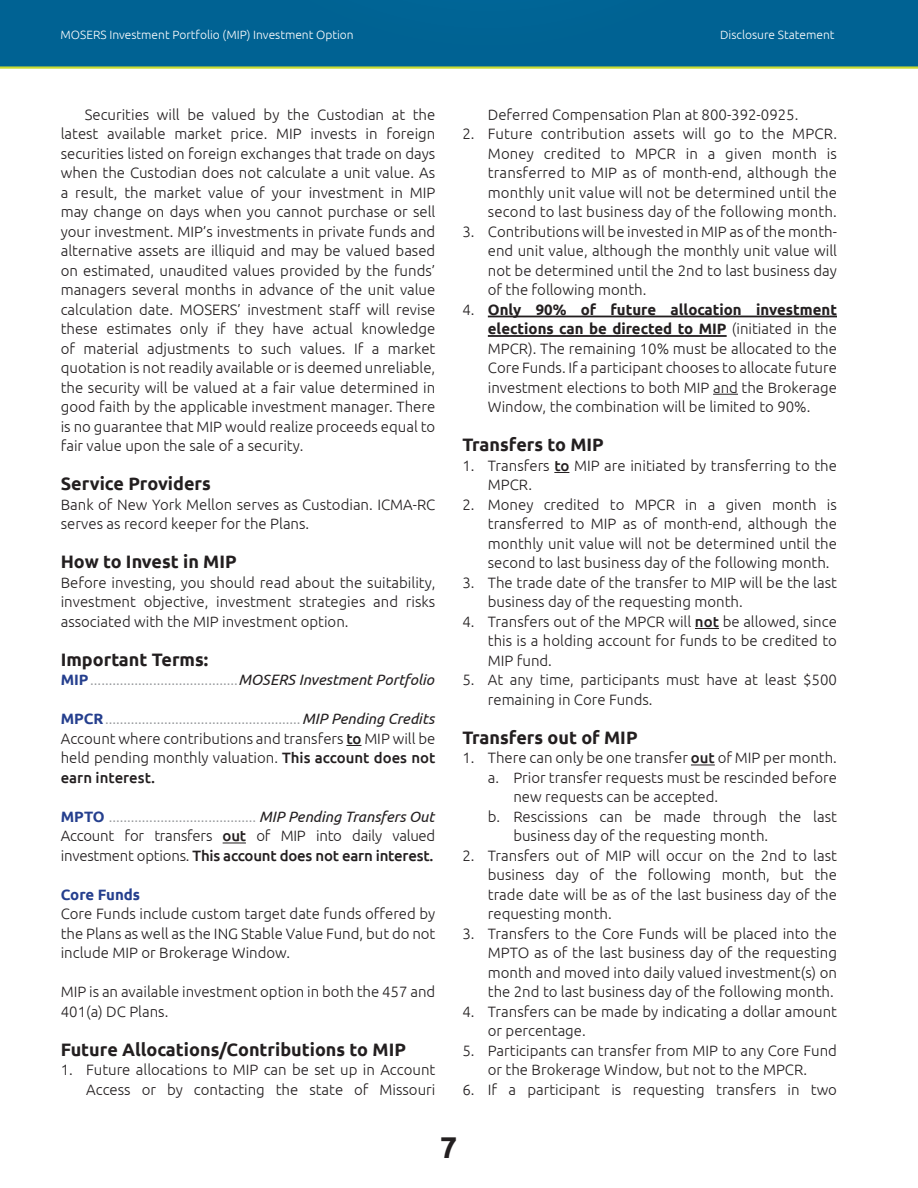
<style>
.page{position:relative;width:918px;height:1188px;background:#fff}
.page>*{position:absolute;margin:0;border:0;box-sizing:border-box;transform-origin:0 0}
.t1{font:700 30px "Ubuntu";color:#231f20}
.t2{font:700 18px "Ubuntu";color:#231f20}
.t3{font:300 15px/19.5px "Ubuntu";color:#231f20;text-align:justify}
.t4{font:300 15px "Ubuntu";color:#939598}
.t5{font:700 15px "Ubuntu";color:#253f8e}
.t6{font:300 12px "Ubuntu";color:#fff}
.s1{font-weight:700;color:#253f8e}
.s2{font-weight:400;font-style:italic;color:#231f20}
.s3{color:#939598}
.s4{font-weight:400;font-style:italic}
.s5{font-weight:500}
.s6{font-weight:700}
</style>
<div class="page">
<div style="left:0;top:0;width:918px;height:68px;background:#006293"></div>
<hr style="left:0;top:66px;width:918px;height:3px;background:#c8da33">
<svg style="left:346px;top:745px;width:15px;height:1px"></svg>
<svg style="left:223px;top:843px;width:23px;height:1px"></svg>
<hr style="left:488px;top:316px;width:349px;height:1px;background:#231f20">
<hr style="left:488px;top:335px;width:239px;height:2px;background:#231f20">
<svg style="left:713px;top:394px;width:25px;height:1px"></svg>
<svg style="left:554px;top:472px;width:15px;height:1px"></svg>
<svg style="left:695px;top:628px;width:24px;height:1px"></svg>
<svg style="left:691px;top:765px;width:24px;height:1px"></svg>
<p class="t6" style="left:60px;top:28px;width:295px">MOSERS Investment Portfolio (MIP) Investment Option</p>
<p class="t6" style="left:720px;top:28px;width:116px">Disclosure Statement</p>
<p class="t3" style="left:61px;top:104px;width:376px;text-indent:24px">Securities will be valued by the Custodian at the latest available market price. MIP invests in foreign securities listed on foreign exchanges that trade on days when the Custodian does not calculate a unit value. As a result, the market value of your investment in MIP may change on days when you cannot purchase or sell your investment. MIP’s investments in private funds and alternative assets are illiquid and may be valued based on estimated, unaudited values provided by the funds’ managers several months in advance of the unit value calculation date. MOSERS’ investment staff will revise these estimates only if they have actual knowledge of material adjustments to such values. If a market quotation is not readily available or is deemed unreliable, the security will be valued at a fair value determined in good faith by the applicable investment manager. There is no guarantee that MIP would realize proceeds equal to fair value upon the sale of a security.</p>
<p class="t2" style="left:61px;top:473px;width:152px">Service Providers</p>
<p class="t3" style="left:61px;top:494px;width:376px">Bank of New York Mellon serves as Custodian. ICMA-RC serves as record keeper for the Plans.</p>
<p class="t2" style="left:61px;top:551px;width:177px">How to Invest in MIP</p>
<p class="t3" style="left:61px;top:572px;width:376px">Before investing, you should read about the suitability, investment objective, investment strategies and risks associated with the MIP investment option.</p>
<p class="t2" style="left:61px;top:648px;width:149px">Important Terms:</p>
<p class="t4" style="left:61px;top:671px;width:375px"><span class="s1">MIP</span>........................................<span class="s2">MOSERS Investment Portfolio</span></p>
<p class="t3" style="left:61px;top:709px;width:376px"><span class="s1">MPCR</span><span class="s3">.....................................................</span><span class="s4">MIP Pending Credits </span>Account where contributions and transfers <span class="s5">to</span> MIP will be held pending monthly valuation. <span class="s5">This account does not earn interest.</span></p>
<p class="t3" style="left:61px;top:806px;width:376px"><span class="s1">MPTO</span> <span class="s3">........................................</span> <span class="s4">MIP Pending Transfers Out </span>Account for transfers <span class="s5">out</span> of MIP into daily valued investment options. <span class="s5">This account does not earn interest.</span></p>
<p class="t5" style="left:61px;top:885px;width:81px">Core Funds</p>
<p class="t3" style="left:61px;top:904px;width:376px">Core Funds include custom target date funds offered by the Plans as well as the ING Stable Value Fund, but do not include MIP or Brokerage Window.</p>
<p class="t3" style="left:61px;top:982px;width:376px">MIP is an available investment option in both the 457 and<br>401(a) DC Plans.</p>
<p class="t2" style="left:61px;top:1038px;width:347px">Future Allocations/Contributions to MIP</p>
<p class="t3" style="left:61px;top:1060px;width:376px;text-align:right">1. Future allocations to MIP can be set up in Account<br>Access or by contacting the state of Missouri</p>
<p class="t3" style="left:488px;top:104px;width:312px">Deferred Compensation Plan at 800-392-0925.</p>
<p class="t3" style="left:488px;top:124px;width:351px;text-indent:-26px">2. Future contribution assets will go to the MPCR.<br>Money credited to MPCR in a given month is transferred to MIP as of month-end, although the monthly unit value will not be determined until the second to last business day of the following month.</p>
<p class="t3" style="left:488px;top:221px;width:351px;text-indent:-26px">3. Contributions will be invested in MIP as of the month&shy;end unit value, although the monthly unit value will not be determined until the 2nd to last business day of the following month.</p>
<p class="t3" style="left:488px;top:299px;width:351px;text-indent:-26px">4. <span class="s6">Only 90% of future allocation investment elections can be directed to MIP</span> (initiated in the MPCR). The remaining 10% must be allocated to the Core Funds. If a participant chooses to allocate future investment elections to both MIP and the Brokerage Window, the combination will be limited to 90%.</p>
<p class="t2" style="left:462px;top:434px;width:143px">Transfers to MIP</p>
<p class="t3" style="left:488px;top:455px;width:351px;text-indent:-26px">1. Transfers <span class="s5">to</span> MIP are initiated by transferring to the<br>MPCR.</p>
<p class="t3" style="left:488px;top:494px;width:351px;text-indent:-26px">2. Money credited to MPCR in a given month is transferred to MIP as of month-end, although the monthly unit value will not be determined until the second to last business day of the following month.</p>
<p class="t3" style="left:488px;top:572px;width:351px;text-indent:-26px">3. The trade date of the transfer to MIP will be the last business day of the requesting month.</p>
<p class="t3" style="left:488px;top:611px;width:351px;text-indent:-26px">4. Transfers out of the MPCR will <span class="s5">not</span> be allowed, since this is a holding account for funds to be credited to MIP fund.</p>
<p class="t3" style="left:488px;top:670px;width:351px;text-indent:-26px">5. At any time, participants must have at least $500 remaining in Core Funds.</p>
<p class="t2" style="left:462px;top:726px;width:177px">Transfers out of MIP</p>
<p class="t3" style="left:462px;top:748px;width:376px">1. There can only be one transfer <span class="s5">out</span> of MIP per month.</p>
<p class="t3" style="left:488px;top:767px;width:351px">a. Prior transfer requests must be rescinded before</p>
<p class="t3" style="left:513px;top:787px;width:206px">new requests can be accepted.</p>
<p class="t3" style="left:488px;top:806px;width:351px">b. Rescissions can be made through the last</p>
<p class="t3" style="left:513px;top:826px;width:256px">business day of the requesting month.</p>
<p class="t3" style="left:488px;top:845px;width:351px;text-indent:-26px">2. Transfers out of MIP will occur on the 2nd to last business day of the following month, but the trade date will be as of the last business day of the requesting month.</p>
<p class="t3" style="left:488px;top:923px;width:351px;text-indent:-26px">3. Transfers to the Core Funds will be placed into the MPTO as of the last business day of the requesting month and moved into daily valued investment(s) on the 2nd to last business day of the following month.</p>
<p class="t3" style="left:488px;top:1001px;width:351px;text-indent:-26px">4. Transfers can be made by indicating a dollar amount or percentage.</p>
<p class="t3" style="left:462px;top:1040px;width:376px;text-align:center">5. Participants can transfer from MIP to any Core Fund or the Brokerage Window, but not to the MPCR.</p>
<p class="t3" style="left:462px;top:1079px;width:376px">6. If a participant is requesting transfers in two</p>
<h1 class="t1" style="left:440px;top:1129px;width:19px">7</h1>
</div>
